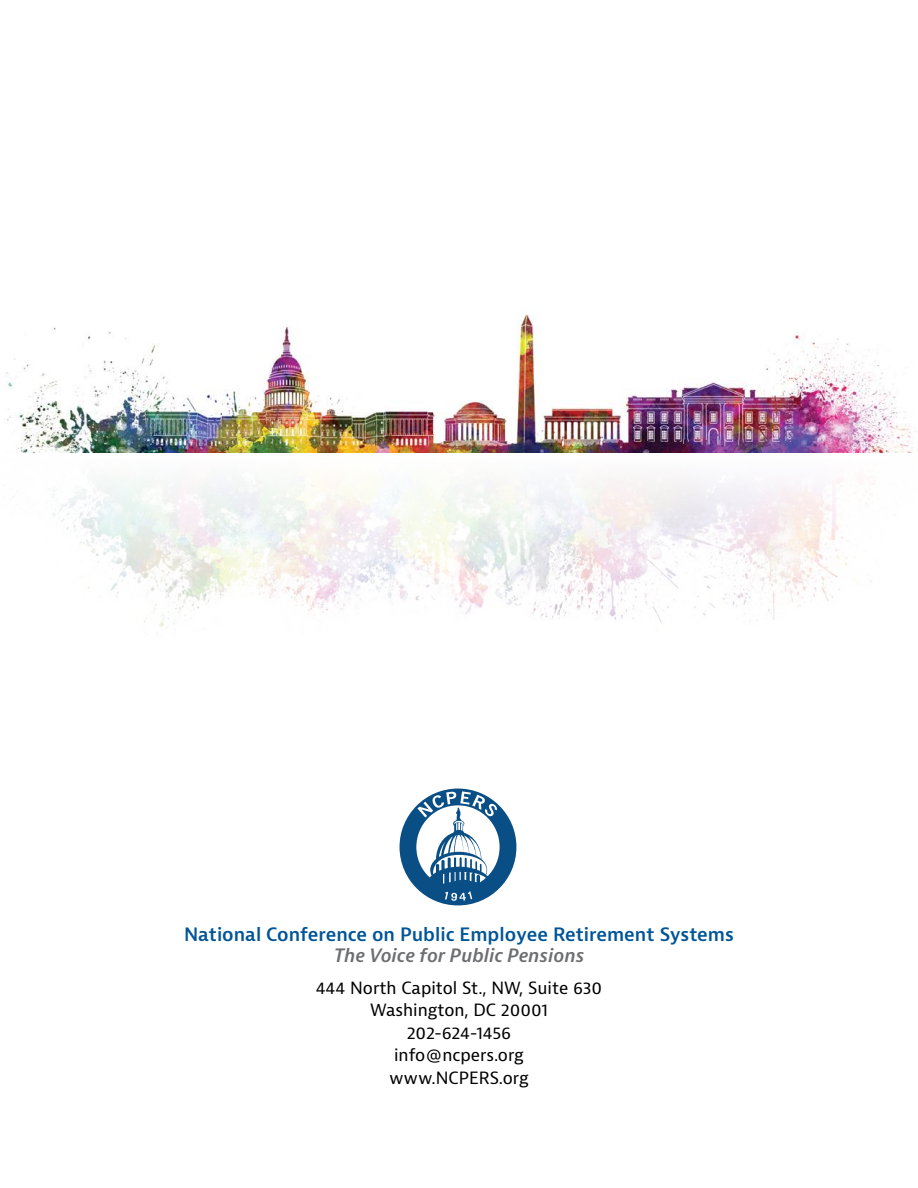
<style>
.page{position:relative;width:918px;height:1188px;background:#fff}
.page>*{position:absolute;margin:0;border:0;box-sizing:border-box;transform-origin:0 0}
.t1{font:600 18px "Bernina Sans";color:#005596}
.t2{font:italic 600 18px "Bernina Sans";color:#6d6e71}
.t3{font:16.5px "Bernina Sans";color:#000}
</style>
<div class="page">
<img style="left:6px;top:314px;width:912px;height:139px">
<svg style="left:400px;top:789px;width:116px;height:116px"></svg>
<p class="t1" style="left:184px;top:922px;width:551px">National Conference on Public Employee Retirement Systems</p>
<p class="t2" style="left:334px;top:944px;width:252px">The Voice for Public Pensions</p>
<p class="t3" style="left:316px;top:977px;width:288px">444 North Capitol St., NW, Suite 630</p>
<p class="t3" style="left:370px;top:999px;width:179px">Washington, DC 20001</p>
<p class="t3" style="left:407px;top:1022px;width:106px">202-624-1456</p>
<p class="t3" style="left:394px;top:1044px;width:131px">info@ncpers.org</p>
<p class="t3" style="left:389px;top:1067px;width:141px">www.NCPERS.org</p>
</div>
